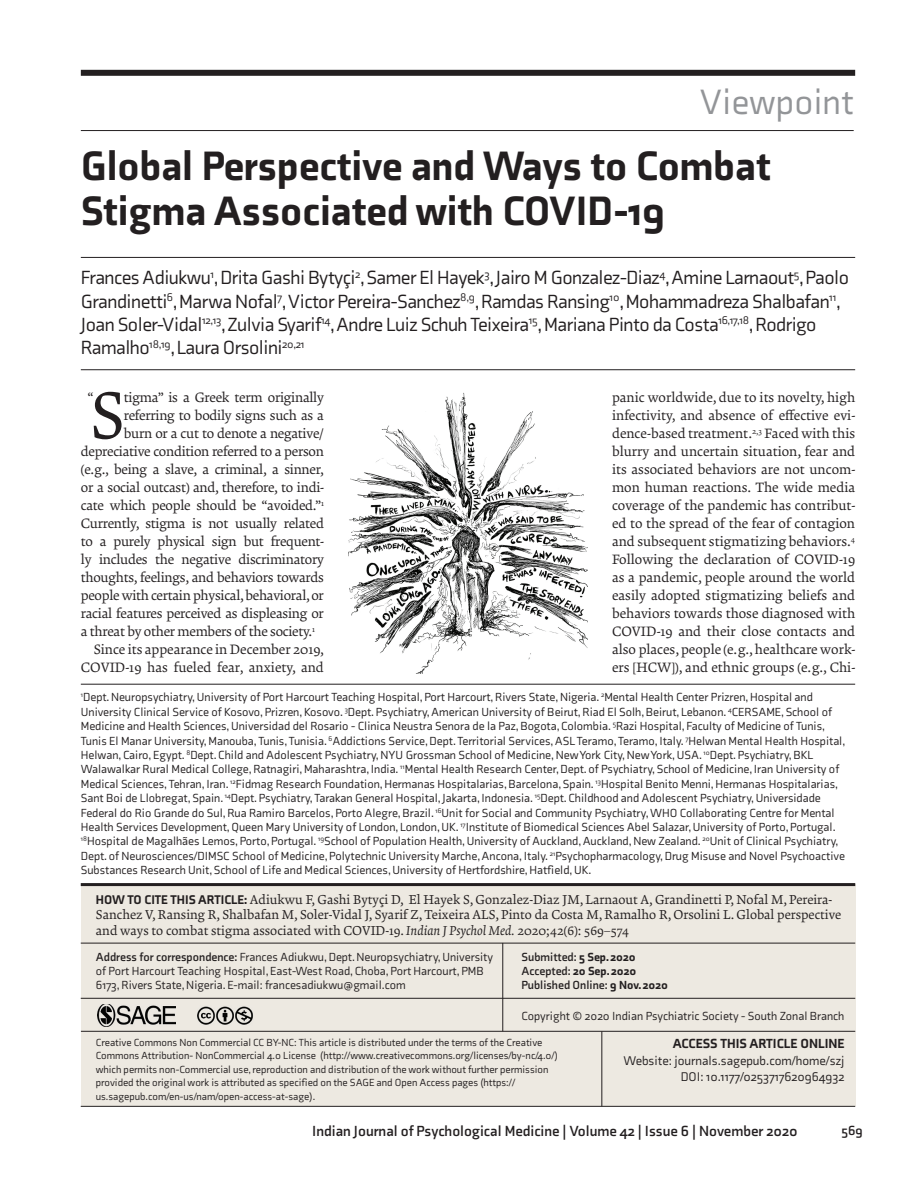
<style>
.page{position:relative;width:919px;height:1191px;background:#fff}
.page>*{position:absolute;margin:0;border:0;box-sizing:border-box;transform-origin:0 0}
.t1{font:65.7px "Krete";color:#231f20}
.t2{font:900 42px/45px "Axia";color:#231f20}
.t3{font:36px "Axia";color:#939598}
.t4{font:19.5px/23.4px "Axia";letter-spacing:-.025em;color:#231f20}
.t5{font:700 15px "Axia";color:#231f20}
.t6{font:13.5px/18px "Krete";letter-spacing:-.02em;color:#231f20;text-align:justify}
.t7{font:13.5px "Krete";color:#231f20}
.t8{font:900 13.5px "Axia";color:#231f20}
.t9{font:700 13.5px "Axia";color:#231f20}
.t10{font:12.9px/15.5px "Krete";color:#231f20}
.t11{font:12.9px/16.5px "Axia";color:#231f20;text-align:right}
.t12{font:12px/14.4px "Axia";color:#231f20}
.t13{font:700 12px/14.4px "Axia";color:#231f20}
.t14{font:10.5px/13.5px "Axia";color:#231f20}
.s1{font-family:"Axia";font-weight:900}
.s2{font-style:italic}
.s3{font-weight:700}
.s4{font-weight:900}
</style>
<div class="page">
<div style="left:81px;top:70px;width:774px;height:6px;background:#231f20"></div>
<hr style="left:81px;top:130px;width:772px;height:1px;background:#231f20">
<hr style="left:81px;top:369px;width:774px;height:1px;background:#231f20">
<hr style="left:81px;top:257px;width:774px;height:1px;background:#231f20">
<div style="left:81px;top:884px;width:774px;height:222px;background:#ede9e1"></div>
<hr style="left:81px;top:998px;width:774px;height:1px;background:#231f20">
<hr style="left:81px;top:1031px;width:774px;height:1px;background:#231f20">
<hr style="left:81px;top:1106px;width:774px;height:1px;background:#231f20">
<hr style="left:81px;top:883px;width:774px;height:3px;background:#231f20">
<hr style="left:601px;top:1031px;width:1px;height:75px;background:#231f20">
<hr style="left:502px;top:943px;width:1px;height:88px;background:#231f20">
<hr style="left:81px;top:943px;width:774px;height:1px;background:#231f20">
<img style="left:97px;top:1004px;width:78px;height:22px">
<img style="left:197px;top:1006px;width:56px;height:19px">
<hr style="left:81px;top:684px;width:774px;height:1px;background:#231f20">
<img style="left:349px;top:392px;width:238px;height:281px">
<h3 class="t3" style="left:699px;top:80px;width:156px">Viewpoint</h3>
<h2 class="t2" style="left:81px;top:142px;width:691px">Global Perspective and Ways to Combat<br>Stigma Associated with COVID-19</h2>
<p class="t4" style="left:81px;top:266px;width:769px">Frances Adiukwu<sup>1</sup>, Drita Gashi Bytyçi<sup>2</sup>, Samer El Hayek<sup>3</sup>, Jairo M Gonzalez-Diaz<sup>4</sup>,Amine Larnaout<sup>5</sup>, Paolo Grandinetti<sup>6</sup>, Marwa Nofal<sup>7</sup>,Victor Pereira-Sanchez<sup>8,9</sup>, Ramdas Ransing<sup>10</sup>, Mohammadreza Shalbafan<sup>11</sup>, Joan Soler-Vidal<sup>12,13</sup>, Zulvia Syarif<sup>14</sup>,Andre Luiz Schuh Teixeira<sup>15</sup>, Mariana Pinto da Costa<sup>16,17,18</sup>, Rodrigo Ramalho<sup>18,19</sup>, Laura Orsolini<sup>20,21</sup></p>
<p class="t6" style="left:612px;top:388px;width:244px">panic worldwide, due to its novelty, high infectivity, and absence of effective evi&shy;dence-based treatment.<sup>2,3</sup> Faced with this blurry and uncertain situation, fear and its associated behaviors are not uncom&shy;mon human reactions. The wide media coverage of the pandemic has contribut&shy;ed to the spread of the fear of contagion and subsequent stigmatizing behaviors.<sup>4<br></sup>Following the declaration of COVID-19 as a pandemic, people around the world easily adopted stigmatizing beliefs and behaviors towards those diagnosed with COVID-19 and their close contacts and also places, people (e.g., healthcare work&shy;ers [HCW]), and ethnic groups (e.g., Chi-</p>
<h1 class="t1" style="left:90px;top:373px;width:36px">S</h1>
<p class="t6" style="left:124px;top:388px;width:201px">tigma” is a Greek term originally</p>
<p class="t6" style="left:88px;top:388px;width:8px">“</p>
<p class="t6" style="left:124px;top:406px;width:201px">referring to bodily signs such as a</p>
<p class="t6" style="left:124px;top:424px;width:201px">burn or a cut to denote a negative/</p>
<p class="t6" style="left:81px;top:442px;width:244px">depreciative condition referred to a person</p>
<p class="t6" style="left:81px;top:460px;width:244px">(e.g., being a slave, a criminal, a sinner,</p>
<p class="t6" style="left:81px;top:478px;width:244px">or a social outcast) and, therefore, to indi-</p>
<p class="t6" style="left:81px;top:496px;width:244px">cate which people should be “avoided.”<sup>1</sup></p>
<p class="t6" style="left:81px;top:514px;width:244px">Currently, stigma is not usually related</p>
<p class="t6" style="left:81px;top:532px;width:244px">to a purely physical sign but frequent-</p>
<p class="t6" style="left:81px;top:550px;width:244px">ly includes the negative discriminatory</p>
<p class="t6" style="left:81px;top:568px;width:244px">thoughts, feelings, and behaviors towards</p>
<p class="t6" style="left:81px;top:586px;width:244px">people with certain physical, behavioral, or</p>
<p class="t6" style="left:81px;top:604px;width:244px">racial features perceived as displeasing or</p>
<p class="t6" style="left:81px;top:622px;width:235px">a threat by other members of the society.<sup>1</sup></p>
<p class="t7" style="left:94px;top:641px;width:232px">Since its appearance in December 2019,</p>
<p class="t7" style="left:81px;top:659px;width:244px">COVID-19 has fueled fear, anxiety, and</p>
<p class="t12" style="left:81px;top:690px;width:766px"><sup>1</sup>Dept. Neuropsychiatry, University of Port Harcourt Teaching Hospital, Port Harcourt, Rivers State, Nigeria. <sup>2</sup>Mental Health Center Prizren, Hospital and University Clinical Service of Kosovo, Prizren, Kosovo. <sup>3</sup>Dept. Psychiatry, American University of Beirut, Riad El Solh, Beirut, Lebanon. <sup>4</sup>CERSAME, School of Medicine and Health Sciences, Universidad del Rosario - Clinica Neustra Senora de la Paz, Bogota, Colombia. <sup>5</sup>Razi Hospital, Faculty of Medicine of Tunis, Tunis El Manar University, Manouba, Tunis, Tunisia. <sup>6</sup>Addictions Service, Dept. Territorial Services, ASL Teramo, Teramo, Italy. <sup>7</sup>Helwan Mental Health Hospital, Helwan, Cairo, Egypt. <sup>8</sup>Dept. Child and Adolescent Psychiatry, NYU Grossman School of Medicine, New York City, New York, USA. <sup>10</sup>Dept. Psychiatry, BKL Walawalkar Rural Medical College, Ratnagiri, Maharashtra, India. <sup>11</sup>Mental Health Research Center, Dept. of Psychiatry, School of Medicine, Iran University of Medical Sciences, Tehran, Iran. <sup>12</sup>Fidmag Research Foundation, Hermanas Hospitalarias, Barcelona, Spain. <sup>13</sup>Hospital Benito Menni, Hermanas Hospitalarias, Sant Boi de Llobregat, Spain. <sup>14</sup>Dept. Psychiatry, Tarakan General Hospital, Jakarta, Indonesia. <sup>15</sup>Dept. Childhood and Adolescent Psychiatry, Universidade Federal do Rio Grande do Sul, Rua Ramiro Barcelos, Porto Alegre, Brazil. <sup>16</sup>Unit for Social and Community Psychiatry, WHO Collaborating Centre for Mental Health Services Development, Queen Mary University of London, London, UK. <sup>17</sup>Institute of Biomedical Sciences Abel Salazar, University of Porto, Portugal.<br><sup>18</sup>Hospital de Magalhães Lemos, Porto, Portugal. <sup>19</sup>School of Population Health, University of Auckland, Auckland, New Zealand. <sup>20</sup>Unit of Clinical Psychiatry, Dept. of Neurosciences/DIMSC School of Medicine, Polytechnic University Marche, Ancona, Italy. <sup>21</sup>Psychopharmacology, Drug Misuse and Novel Psychoactive Substances Research Unit, School of Life and Medical Sciences, University of Hertfordshire, Hatfield, UK.</p>
<p class="t10" style="left:96px;top:891px;width:746px"><span class="s1">HOW TO CITE THIS ARTICLE:</span> Adiukwu F, Gashi Bytyçi D, El Hayek S, Gonzalez-Diaz JM, Larnaout A, Grandinetti P, Nofal M, Pereira-<br>Sanchez V, Ransing R, Shalbafan M, Soler-Vidal J, Syarif Z, Teixeira ALS, Pinto da Costa M, Ramalho R, Orsolini L. Global perspective and ways to combat stigma associated with COVID-19. <span class="s2">Indian J Psychol Med.</span> 2020;42(6): 569–574</p>
<p class="t12" style="left:96px;top:949px;width:398px"><span class="s3">Address for correspondence:</span> Frances Adiukwu, Dept. Neuropsychiatry, University of Port Harcourt Teaching Hospital, East-West Road, Choba, Port Harcourt, PMB<br>6173, Rivers State, Nigeria. E-mail: francesadiukwu@gmail.com</p>
<p class="t13" style="left:521px;top:949px;width:148px">Submitted: <span class="s4">5 Sep. 2020<br></span>Accepted: <span class="s4">20 Sep. 2020<br></span>Published Online: <span class="s4">9 Nov. 2020</span></p>
<p class="t12" style="left:521px;top:1008px;width:324px">Copyright © 2020 Indian Psychiatric Society - South Zonal Branch</p>
<p class="t14" style="left:96px;top:1035px;width:464px">Creative Commons Non Commercial CC BY-NC: This article is distributed under the terms of the Creative Commons Attribution- NonCommercial 4.0 License (http://www.creativecommons.org/licenses/by-nc/4.0/) which permits non-Commercial use, reproduction and distribution of the work without further permission provided the original work is attributed as specified on the SAGE and Open Access pages (https:// us.sagepub.com/en-us/nam/open-access-at-sage).</p>
<p class="t8" style="left:672px;top:1035px;width:173px">ACCESS THIS ARTICLE ONLINE</p>
<p class="t11" style="left:623px;top:1052px;width:222px">Website: journals.sagepub.com/home/szj<br>DOI: 10.1177/0253717620964932</p>
<p class="t5" style="left:312px;top:1121px;width:487px">Indian Journal of Psychological Medicine | Volume 42 | Issue 6 | November 2020</p>
<p class="t9" style="left:841px;top:1122px;width:23px">569</p>
</div>
